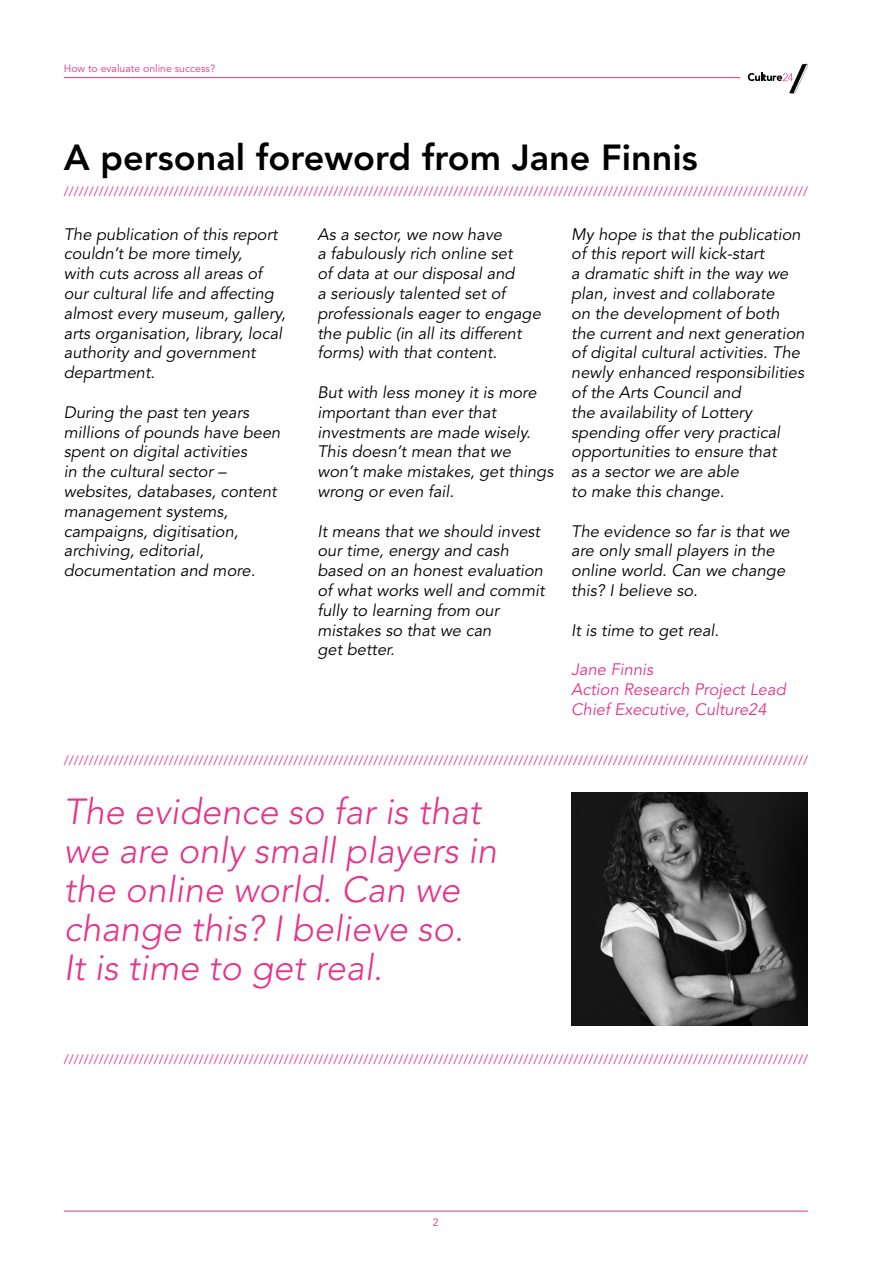
<style>
.page{position:relative;width:893px;height:1263px;background:#fff}
.page>*{position:absolute;margin:0;border:0;box-sizing:border-box;transform-origin:0 0}
.t1{font:italic 300 36px/39px "Avenir LT Std";color:#e4348b}
.t2{font:800 36px "Avenir LT Std";color:#000}
.t3{font:italic 16.5px/19.8px "Avenir LT Std";color:#000}
.t4{font:italic 16.5px/19.8px "Avenir LT Std";color:#e4348b}
.t5{font:13.5px "Avenir LT Std";color:#e4348b}
.t6{font:10.5px "Avenir LT Std";color:#e4348b}
</style>
<div class="page">
<hr style="left:64px;top:77px;width:676px;height:1px;background:#e4348b">
<hr style="left:64px;top:1211px;width:744px;height:1px;background:#e4348b">
<svg style="left:748px;top:64px;width:60px;height:29px"></svg>
<img style="left:571px;top:792px;width:237px;height:233px">
<p class="t6" style="left:64px;top:62px;width:153px">How to evaluate online success?</p>
<h1 class="t2" style="left:64px;top:136px;width:635px">A personal foreword from Jane Finnis</h1>
<p class="t5" style="left:64px;top:183px;width:746px">/////////////////////////////////////////////////////////////////////////////////////////////////////////////////////////////////////////////////////</p>
<p class="t3" style="left:64px;top:224px;width:223px">The publication of this report couldn’t be more timely,<br>with cuts across all areas of our cultural life and affecting almost every museum, gallery, arts organisation, library, local authority and government department.</p>
<p class="t3" style="left:64px;top:403px;width:218px">During the past ten years millions of pounds have been spent on digital activities<br>in the cultural sector – websites, databases, content management systems, campaigns, digitisation, archiving, editorial, documentation and more.</p>
<p class="t3" style="left:317px;top:224px;width:225px">As a sector, we now have<br>a fabulously rich online set<br>of data at our disposal and<br>a seriously talented set of professionals eager to engage the public (in all its different forms) with that content.</p>
<p class="t3" style="left:317px;top:383px;width:237px">But with less money it is more important than ever that investments are made wisely.<br>This doesn’t mean that we won’t make mistakes, get things wrong or even fail.</p>
<p class="t3" style="left:317px;top:521px;width:229px">It means that we should invest our time, energy and cash based on an honest evaluation of what works well and commit fully to learning from our mistakes so that we can<br>get better.</p>
<p class="t3" style="left:571px;top:224px;width:235px">My hope is that the publication of this report will kick-start<br>a dramatic shift in the way we plan, invest and collaborate<br>on the development of both the current and next generation of digital cultural activities. The newly enhanced responsibilities of the Arts Council and<br>the availability of Lottery spending offer very practical opportunities to ensure that<br>as a sector we are able<br>to make this change.</p>
<p class="t3" style="left:571px;top:521px;width:220px">The evidence so far is that we are only small players in the online world. Can we change this? I believe so.</p>
<p class="t3" style="left:571px;top:620px;width:149px">It is time to get real.</p>
<p class="t4" style="left:571px;top:660px;width:216px">Jane Finnis<br>Action Research Project Lead<br>Chief Executive, Culture24</p>
<p class="t5" style="left:64px;top:752px;width:746px">/////////////////////////////////////////////////////////////////////////////////////////////////////////////////////////////////////////////////////</p>
<h1 class="t1" style="left:64px;top:793px;width:434px">The evidence so far is that we are only small players in the online world. Can we change this? I believe so.<br>It is time to get real.</h1>
<p class="t5" style="left:64px;top:1051px;width:746px">/////////////////////////////////////////////////////////////////////////////////////////////////////////////////////////////////////////////////////</p>
<p class="t6" style="left:433px;top:1216px;width:7px">2</p>
</div>
